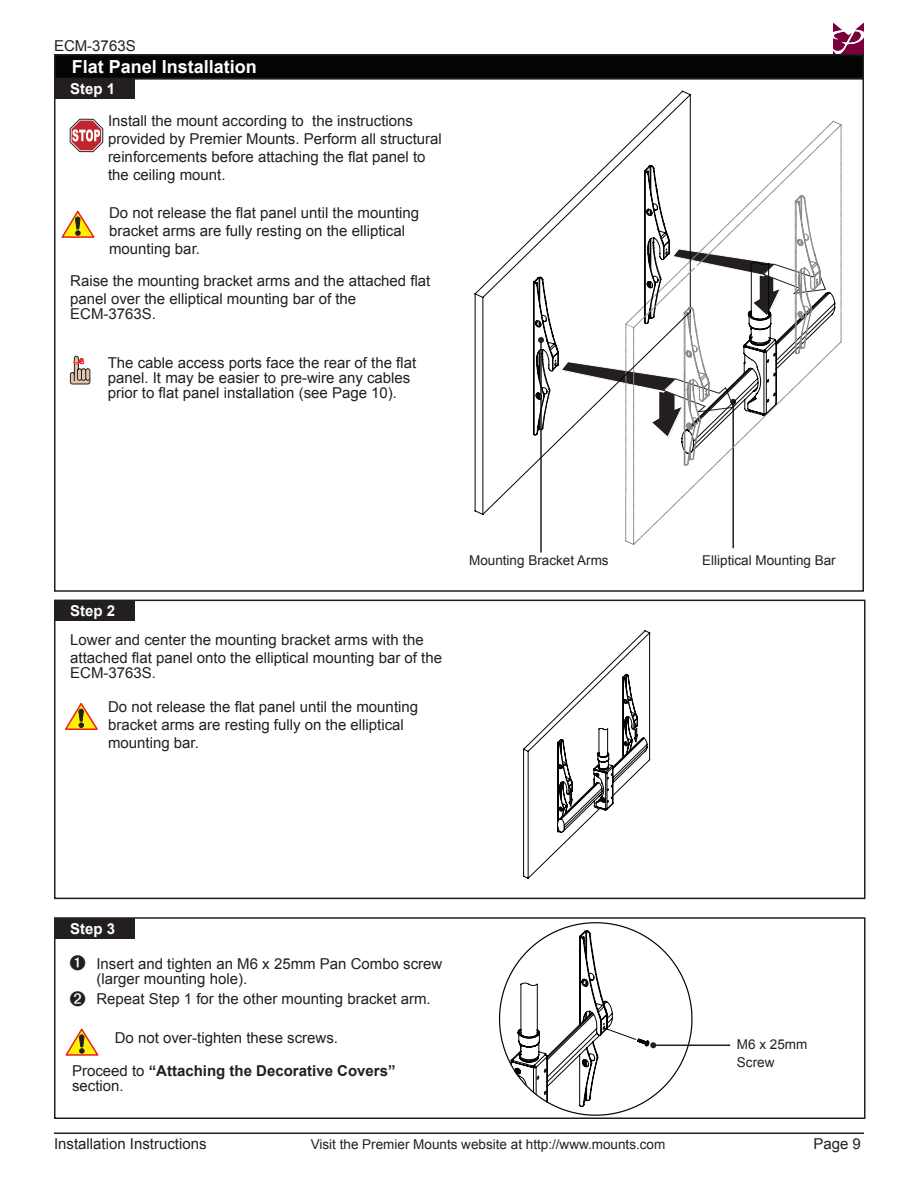
<style>
.page{position:relative;width:918px;height:1188px;background:#fff}
.page>*{position:absolute;margin:0;border:0;box-sizing:border-box;transform-origin:0 0}
.Heading_1{font:700 18px "Arial";color:#fff}
.Warning{font:15px/18px "Arial";color:#231f20}
.Step{font:15px/18px "Arial";color:#231f20}
.Substep_1{font:15px/15px "Arial";color:#231f20}
.Step-2{font:700 15px/15px "Arial";color:#231f20}
.Substep_2{font:15px "Arial";color:#231f20}
.Step-3{font:700 15px "Arial";color:#fff}
.t1{font:13.5px "Arial";color:#231f20}
.s1{font-weight:400}
</style>
<div class="page">
<svg style="left:833px;top:22px;width:31px;height:32px"></svg>
<hr style="left:54px;top:1132px;width:810px;height:2px;background:#231f20">
<div style="left:54px;top:600px;width:812px;height:299px;border:2px solid #231f20"></div>
<div style="left:55px;top:55px;width:808px;height:23px;background:#040503"></div>
<div style="left:54px;top:54px;width:810px;height:25px;border:2px solid #231f20"></div>
<svg style="left:61px;top:210px;width:34px;height:28px"></svg>
<hr style="left:732px;top:402px;width:2px;height:146px;background:#231f20">
<hr style="left:540px;top:340px;width:2px;height:213px;background:#231f20">
<svg style="left:65px;top:703px;width:33px;height:27px"></svg>
<div style="left:54px;top:79px;width:81px;height:20px;background:#231f20"></div>
<div style="left:54px;top:601px;width:81px;height:20px;background:#231f20"></div>
<svg style="left:523px;top:630px;width:127px;height:249px"></svg>
<svg style="left:70px;top:119px;width:33px;height:33px"></svg>
<svg style="left:474px;top:90px;width:216px;height:425px"></svg>
<svg style="left:633px;top:124px;width:209px;height:421px"></svg>
<svg style="left:482px;top:94px;width:209px;height:421px"></svg>
<svg style="left:534px;top:165px;width:301px;height:301px"></svg>
<svg style="left:70px;top:356px;width:20px;height:28px"></svg>
<div style="left:54px;top:917px;width:812px;height:202px;border:2px solid #231f20"></div>
<div style="left:54px;top:918px;width:81px;height:21px;background:#231f20"></div>
<hr style="left:653px;top:1045px;width:77px;height:1px;background:#231f20">
<svg style="left:499px;top:922px;width:194px;height:194px"></svg>
<svg style="left:65px;top:1028px;width:34px;height:28px"></svg>
<p class="Warning" style="left:54px;top:37px;width:83px">ECM-3763S</p>
<p class="Heading_1" style="left:72px;top:55px;width:187px">Flat Panel Installation</p>
<p class="Step-3" style="left:70px;top:79px;width:47px">Step 1</p>
<p class="Warning" style="left:108px;top:112px;width:335px">Install the mount according to the instructions provided by Premier Mounts. Perform all structural reinforcements before attaching the flat panel to the ceiling mount.</p>
<p class="Warning" style="left:109px;top:204px;width:312px">Do not release the flat panel until the mounting bracket arms are fully resting on the elliptical mounting bar.</p>
<p class="Step" style="left:70px;top:272px;width:362px">Raise the mounting bracket arms and the attached flat panel over the elliptical mounting bar of the</p>
<p class="Step" style="left:70px;top:305px;width:87px">ECM-3763S.</p>
<p class="Warning" style="left:108px;top:355px;width:310px;line-height:15px">The cable access ports face the rear of the flat panel. It may be easier to pre-wire any cables prior to flat panel installation (see Page 10).</p>
<p class="Step-3" style="left:70px;top:601px;width:47px">Step 2</p>
<p class="Step" style="left:70px;top:631px;width:373px">Lower and center the mounting bracket arms with the attached flat panel onto the elliptical mounting bar of the</p>
<p class="Step" style="left:70px;top:664px;width:87px">ECM-3763S.</p>
<p class="Warning" style="left:108px;top:697px;width:312px">Do not release the flat panel until the mounting bracket arms are resting fully on the elliptical mounting bar.</p>
<p class="t1" style="left:469px;top:552px;width:141px">Mounting Bracket Arms</p>
<p class="t1" style="left:702px;top:552px;width:135px">Elliptical Mounting Bar</p>
<p class="Step-3" style="left:70px;top:919px;width:47px">Step 3</p>
<p class="Substep_1" style="left:96px;top:956px;width:347px">Insert and tighten an M6 x 25mm Pan Combo screw (larger mounting hole).</p>
<p class="Substep_2" style="left:96px;top:989px;width:336px">Repeat Step 1 for the other mounting bracket arm.</p>
<p class="Warning" style="left:115px;top:1029px;width:225px">Do not over-tighten these screws.</p>
<p class="Step-2" style="left:72px;top:1064px;width:325px"><span class="s1">Proceed to</span> “Attaching the Decorative Covers” <span class="s1">section.</span></p>
<p class="t1" style="left:737px;top:1036px;width:72px">M6 x 25mm</p>
<p class="t1" style="left:737px;top:1054px;width:39px">Screw</p>
<p class="Warning" style="left:54px;top:1135px;width:154px">Installation Instructions</p>
<p class="t1" style="left:311px;top:1135px;width:356px">Visit the Premier Mounts website at http://www.mounts.com</p>
<p class="Warning" style="left:813px;top:1135px;width:49px">Page 9</p>
</div>
